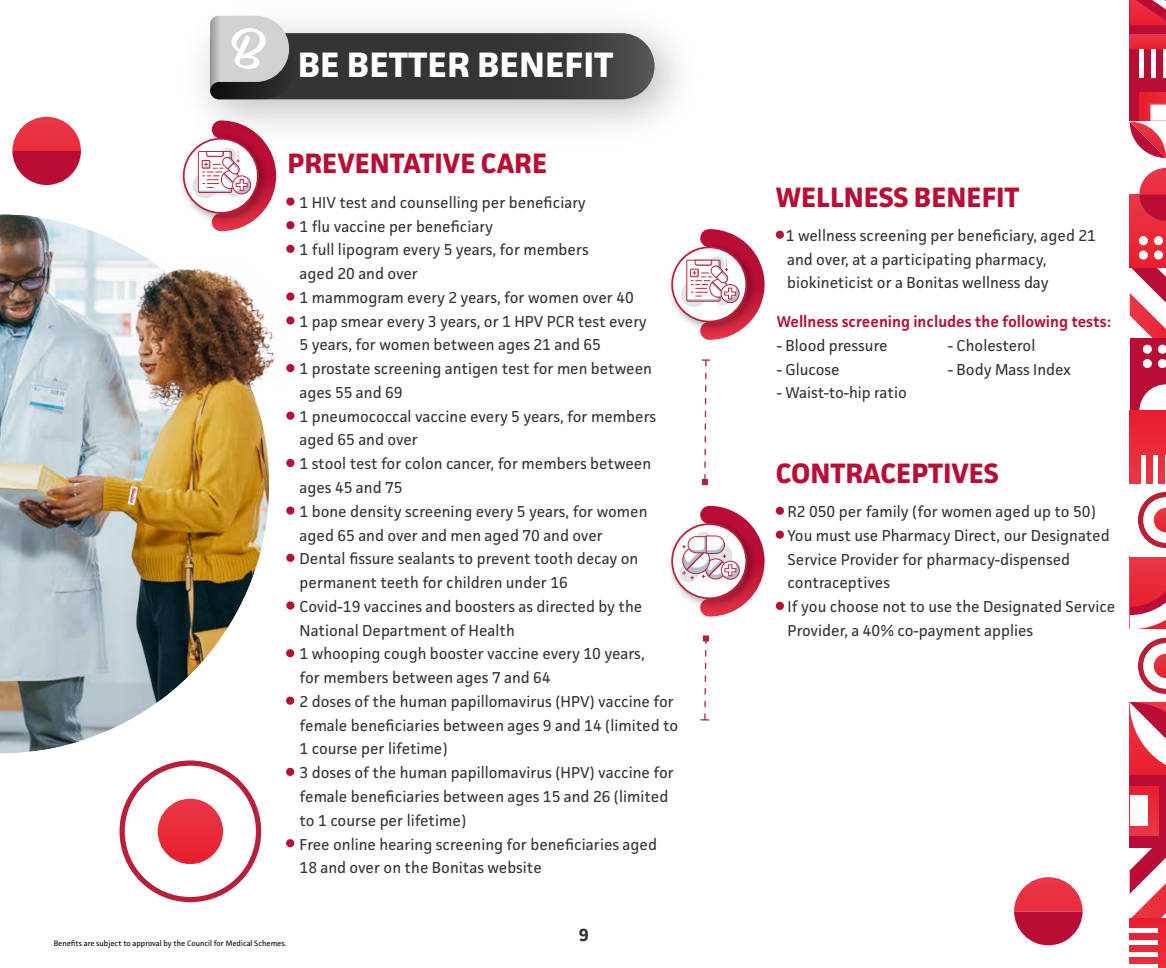
<style>
.page{position:relative;width:1166px;height:968px;background:#fff}
.page>*{position:absolute;margin:0;border:0;box-sizing:border-box;transform-origin:0 0}
.t1{font:700 35.35px "Facit";color:#fff}
.t2{font:700 28.18px "Facit";color:#ba0d36}
.t3{font:700 17.5px "Facit";color:#333436}
.t4{font:15.75px/23.8px "Facit";color:#333436}
.t5{font:600 15.75px "Facit";color:#ba0d36}
.t6{font:7.88px "Facit";color:#000}
.s1{font-size:19.07px;color:#b11f2f}
</style>
<div class="page">
<svg style="left:181px;top:161px;width:95px;height:53px"></svg>
<svg style="left:12px;top:117px;width:69px;height:68px"></svg>
<div style="left:158px;top:798px;width:65px;height:65px;background:#e92b3b;border-radius:33px"></div>
<div style="left:119px;top:760px;width:142px;height:142px;border:5px solid #ba1f39;border-radius:50%"></div>
<svg style="left:1129px;top:847px;width:37px;height:72px"></svg>
<svg style="left:1130px;top:918px;width:36px;height:49px"></svg>
<hr style="left:1130px;top:964px;width:28px;height:3px;background:#fff">
<hr style="left:1130px;top:952px;width:28px;height:4px;background:#fff">
<hr style="left:1130px;top:940px;width:28px;height:4px;background:#fff">
<hr style="left:1130px;top:928px;width:28px;height:4px;background:#fff">
<div style="left:1129px;top:774px;width:37px;height:73px;background:#ba0d36"></div>
<svg style="left:1129px;top:786px;width:30px;height:49px"></svg>
<div style="left:1129px;top:795px;width:18px;height:31px;background:#fff"></div>
<svg style="left:1129px;top:556px;width:37px;height:73px"></svg>
<svg style="left:1138px;top:637px;width:28px;height:56px"></svg>
<svg style="left:1129px;top:702px;width:37px;height:72px"></svg>
<svg style="left:1129px;top:267px;width:37px;height:71px"></svg>
<div style="left:1129px;top:338px;width:37px;height:73px;background:#ba0d36"></div>
<svg style="left:1139px;top:384px;width:27px;height:27px"></svg>
<div style="left:1158px;top:344px;width:8px;height:10px;background:#fff;border-radius:50%"></div>
<div style="left:1143px;top:344px;width:9px;height:10px;background:#fff;border-radius:50%"></div>
<div style="left:1158px;top:359px;width:8px;height:9px;background:#fff;border-radius:50%"></div>
<div style="left:1143px;top:359px;width:9px;height:9px;background:#fff;border-radius:50%"></div>
<div style="left:1129px;top:194px;width:37px;height:73px;background:#e92a39"></div>
<div style="left:1154px;top:236px;width:9px;height:9px;background:#fff;border-radius:50%"></div>
<div style="left:1139px;top:236px;width:9px;height:9px;background:#fff;border-radius:50%"></div>
<div style="left:1154px;top:250px;width:9px;height:9px;background:#fff;border-radius:50%"></div>
<div style="left:1139px;top:250px;width:9px;height:9px;background:#fff;border-radius:50%"></div>
<div style="left:1129px;top:411px;width:37px;height:72px;background:#e92939"></div>
<svg style="left:1165px;top:455px;width:1px;height:28px"></svg>
<hr style="left:1153px;top:455px;width:4px;height:28px;background:#fff">
<hr style="left:1141px;top:455px;width:4px;height:28px;background:#fff">
<div style="left:1129px;top:49px;width:37px;height:73px;background:#ba0d36"></div>
<div style="left:1139px;top:49px;width:5px;height:28px;background:#fff"></div>
<div style="left:1151px;top:49px;width:5px;height:28px;background:#fff"></div>
<hr style="left:1164px;top:49px;width:2px;height:28px;background:#fff">
<div style="left:1140px;top:92px;width:26px;height:30px;background:#e92535"></div>
<div style="left:1129px;top:0;width:37px;height:49px;background:#ba0d36"></div>
<div style="left:1129px;top:34px;width:37px;height:15px;background:#e92c3c"></div>
<svg style="left:1129px;top:0;width:37px;height:25px"></svg>
<svg style="left:1139px;top:168px;width:27px;height:53px"></svg>
<svg style="left:1129px;top:103px;width:37px;height:55px"></svg>
<svg style="left:1138px;top:492px;width:28px;height:56px"></svg>
<img style="left:185px;top:15px;width:493px;height:146px">
<svg style="left:210px;top:16px;width:444px;height:83px"></svg>
<svg style="left:1014px;top:877px;width:68px;height:68px"></svg>
<svg style="left:670px;top:229px;width:94px;height:111px"></svg>
<svg style="left:670px;top:506px;width:94px;height:110px"></svg>
<svg style="left:700px;top:635px;width:9px;height:86px"></svg>
<svg style="left:702px;top:359px;width:8px;height:126px"></svg>
<div style="left:286px;top:197px;width:8px;height:8px;background:#ba0d36;border-radius:50%"></div>
<div style="left:286px;top:767px;width:8px;height:8px;background:#ba0d36;border-radius:50%"></div>
<div style="left:286px;top:839px;width:8px;height:8px;background:#ba0d36;border-radius:50%"></div>
<div style="left:776px;top:230px;width:8px;height:9px;background:#ba0d36;border-radius:50%"></div>
<div style="left:776px;top:506px;width:8px;height:8px;background:#ba0d36;border-radius:50%"></div>
<div style="left:776px;top:530px;width:8px;height:8px;background:#ba0d36;border-radius:50%"></div>
<div style="left:776px;top:601px;width:8px;height:9px;background:#ba0d36;border-radius:50%"></div>
<img style="left:0;top:214px;width:295px;height:539px">
<h1 class="t1" style="left:298px;top:43px;width:317px">BE BETTER BENEFIT</h1>
<h2 class="t2" style="left:287px;top:146px;width:261px">PREVENTATIVE CARE</h2>
<p class="t4" style="left:300px;top:190px;width:380px">1 HIV test and counselling per beneficiary<br>1 flu vaccine per beneficiary<br>1 full lipogram every 5 years, for members<br>aged 20 and over<br>1 mammogram every 2 years, for women over 40<br>1 pap smear every 3 years, or 1 HPV PCR test every<br>5 years, for women between ages 21 and 65<br>1 prostate screening antigen test for men between ages 55 and 69<br>1 pneumococcal vaccine every 5 years, for members aged 65 and over<br>1 stool test for colon cancer, for members between ages 45 and 75<br>1 bone density screening every 5 years, for women aged 65 and over and men aged 70 and over<br>Dental fissure sealants to prevent tooth decay on permanent teeth for children under 16<br>Covid-19 vaccines and boosters as directed by the National Department of Health<br>1 whooping cough booster vaccine every 10 years,<br>for members between ages 7 and 64<br>2 doses of the human papillomavirus (HPV) vaccine for female beneficiaries between ages 9 and 14 (limited to 1 course per lifetime)<br>3 doses of the human papillomavirus (HPV) vaccine for female beneficiaries between ages 15 and 26 (limited to 1 course per lifetime)<br>Free online hearing screening for beneficiaries aged 18 and over on the Bonitas website</p>
<p class="t6" style="left:54px;top:938px;width:234px">Benefits are subject to approval by the Council for Medical Schemes.</p>
<p class="t3" style="left:579px;top:924px;width:12px">9</p>
<h2 class="t2" style="left:776px;top:179px;width:245px">WELLNESS BENEFIT</h2>
<p class="t4" style="left:787px;top:223px;width:310px;text-indent:-10px"><span class="s1">•</span> 1 wellness screening per beneficiary, aged 21 and over, at a participating pharmacy, biokineticist or a Bonitas wellness day</p>
<p class="t5" style="left:777px;top:311px;width:336px">Wellness screening includes the following tests:</p>
<p class="t4" style="left:777px;top:333px;width:112px">- Blood pressure</p>
<p class="t4" style="left:948px;top:333px;width:89px">- Cholesterol</p>
<p class="t4" style="left:777px;top:357px;width:64px">- Glucose</p>
<p class="t4" style="left:948px;top:357px;width:125px">- Body Mass Index</p>
<p class="t4" style="left:777px;top:380px;width:131px">- Waist-to-hip ratio</p>
<h2 class="t2" style="left:776px;top:456px;width:225px">CONTRACEPTIVES</h2>
<p class="t4" style="left:787px;top:499px;width:329px">R2 050 per family (for women aged up to 50)<br>You must use Pharmacy Direct, our Designated Service Provider for pharmacy-dispensed contraceptives<br>If you choose not to use the Designated Service Provider, a 40% co-payment applies</p>
</div>
